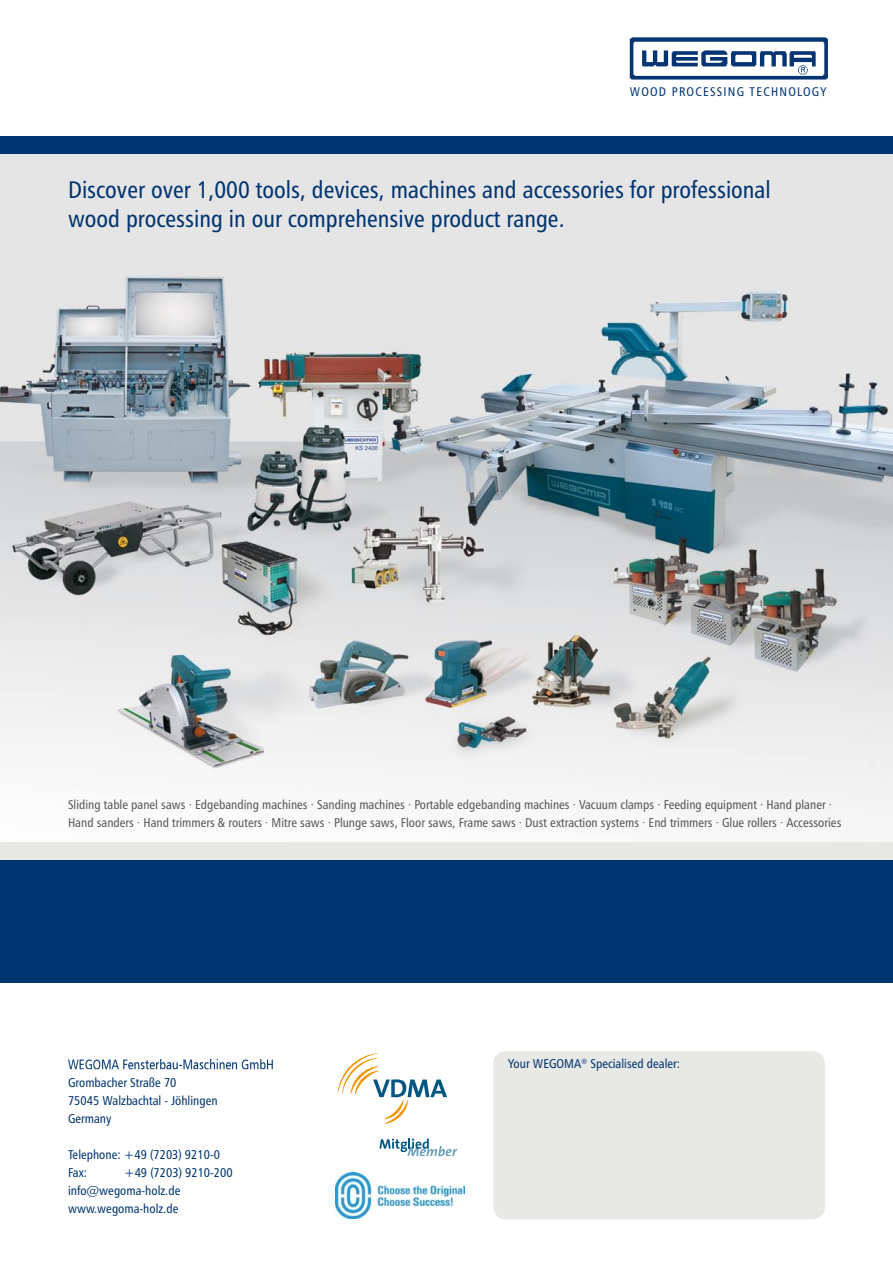
<style>
.page{position:relative;width:893px;height:1263px;background:#fff}
.page>*{position:absolute;margin:0;border:0;box-sizing:border-box;transform-origin:0 0}
.t1{font:24px/28.8px "Humanist 777 BT Roman Condensed B";color:#003471}
.t2{font:12.75px/18px "Humanist 777 BT Roman Condensed B";color:#58585a}
.t3{font:12.75px "Humanist 777 BT Roman Condensed B";color:#003471}
.t4{font:12.6px "Humanist 777 BT Roman Condensed B";letter-spacing:.1em;color:#003471}
</style>
<div class="page">
<img style="left:0;top:153px;width:893px;height:660px">
<div style="left:0;top:859px;width:893px;height:123px;background:#003471"></div>
<div style="left:0;top:842px;width:893px;height:17px;background:#e8e8e5"></div>
<div style="left:0;top:136px;width:893px;height:17px;background:#003471"></div>
<img style="left:629px;top:37px;width:199px;height:43px">
<div style="left:493px;top:1051px;width:332px;height:168px;background:#e8e8e5;border-radius:13px"></div>
<svg style="left:338px;top:1053px;width:109px;height:71px"></svg>
<svg style="left:379px;top:1138px;width:78px;height:18px"></svg>
<img style="left:336px;top:1172px;width:129px;height:46px">
<img style="left:68px;top:1059px;width:205px;height:11px">
<p class="t4" style="left:630px;top:84px;width:198px">WOOD PROCESSING TECHNOLOGY</p>
<p class="t1" style="left:68px;top:175px;width:704px">Discover over 1,000 tools, devices, machines and accessories for professional wood processing in our comprehensive product range.</p>
<p class="t2" style="left:68px;top:795px;width:775px">Sliding table panel saws · Edgebanding machines · Sanding machines · Portable edgebanding machines · Vacuum clamps · Feeding equipment · Hand planer ·<br>Hand sanders · Hand trimmers &amp; routers · Mitre saws · Plunge saws, Floor saws, Frame saws · Dust extraction systems · End trimmers · Glue rollers · Accessories</p>
<p class="t3" style="left:68px;top:1075px;width:110px">Grombacher Straße 70</p>
<p class="t3" style="left:68px;top:1093px;width:151px">75045 Walzbachtal - Jöhlingen</p>
<p class="t3" style="left:68px;top:1111px;width:45px">Germany</p>
<p class="t3" style="left:68px;top:1147px;width:154px">Telephone: +49 (7203) 9210-0</p>
<p class="t3" style="left:68px;top:1165px;width:21px">Fax:</p>
<p class="t3" style="left:124px;top:1165px;width:110px">+49 (7203) 9210-200</p>
<p class="t3" style="left:68px;top:1183px;width:114px">info@wegoma-holz.de</p>
<p class="t3" style="left:68px;top:1201px;width:112px">www.wegoma-holz.de</p>
<p class="t3" style="left:508px;top:1056px;width:174px">Your WEGOMA<sup>®</sup> Specialised dealer:</p>
</div>
